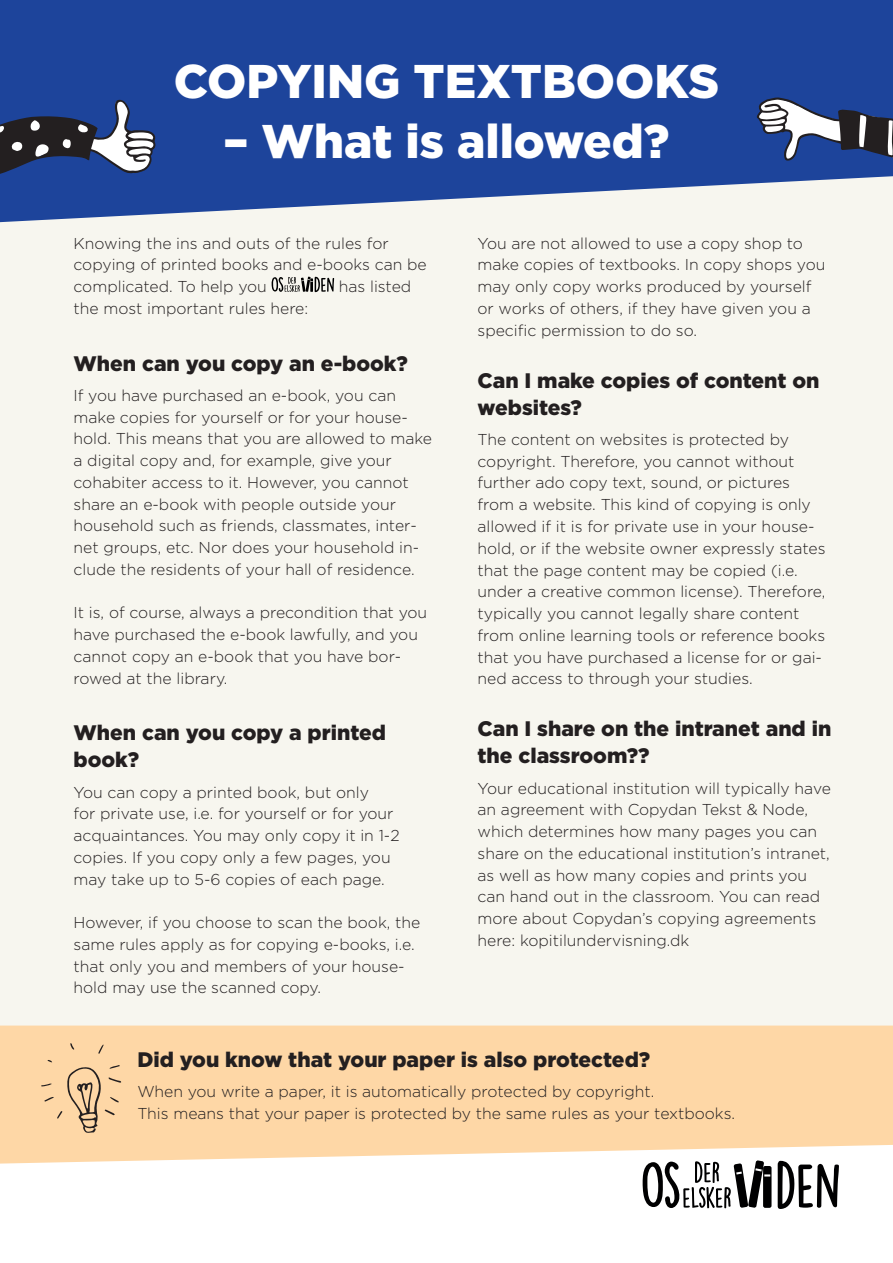
<style>
.page{position:relative;width:893px;height:1263px;background:#fff}
.page>*{position:absolute;margin:0;border:0;box-sizing:border-box;transform-origin:0 0}
.heading_1{font:900 47.25px "Gotham";color:#fff}
.MELLEM_1_linje{font:900 21px/27px "Gotham";color:#231f20}
.Afsnitsformat_1{font:900 21px/27px "Gotham";color:#231f20}
.brød{font:300 15.75px/21.8px "Gotham";color:#231f20}
</style>
<div class="page">
<div style="left:0;top:168px;width:893px;height:893px;background:#f7f6ef"></div>
<svg style="left:0;top:1025px;width:893px;height:138px;background:#fed9ab"></svg>
<svg style="left:272px;top:277px;width:62px;height:15px"></svg>
<hr style="left:310px;top:278px;width:3px;height:14px;background:#000">
<svg style="left:0;top:0;width:893px;height:222px;background:#3658a4"></svg>
<svg style="left:778px;top:1161px;width:61px;height:48px"></svg>
<svg style="left:643px;top:1160px;width:128px;height:48px"></svg>
<svg style="left:98px;top:1044px;width:6px;height:10px"></svg>
<svg style="left:70px;top:1043px;width:4px;height:7px"></svg>
<svg style="left:41px;top:1060px;width:80px;height:73px;background:#e7c498"></svg>
<svg style="left:0;top:100px;width:156px;height:86px;background:#425583"></svg>
<svg style="left:757px;top:97px;width:136px;height:66px"></svg>
<p class="heading_1" style="left:174px;top:49px;width:547px">COPYING TEXTBOOKS</p>
<p class="heading_1" style="left:224px;top:109px;width:447px">– What is allowed?</p>
<p class="brød" style="left:74px;top:232px;width:355px">Knowing the ins and outs of the rules for copying of printed books and e-books can be complicated. To help you</p>
<p class="brød" style="left:339px;top:275px;width:74px">has listed</p>
<p class="brød" style="left:74px;top:297px;width:236px">the most important rules here:</p>
<p class="MELLEM_1_linje" style="left:74px;top:349px;width:336px">When can you copy an e-book?</p>
<p class="brød" style="left:74px;top:384px;width:360px">If you have purchased an e-book, you can make copies for yourself or for your house&shy;hold. This means that you are allowed to make a digital copy and, for example, give your cohabiter access to it. However, you cannot share an e-book with people outside your household such as friends, classmates, inter&shy;net groups, etc. Nor does your household in&shy;clude the residents of your hall of residence.</p>
<p class="brød" style="left:74px;top:601px;width:355px">It is, of course, always a precondition that you have purchased the e-book lawfully, and you cannot copy an e-book that you have bor&shy;rowed at the library.</p>
<p class="MELLEM_1_linje" style="left:74px;top:719px;width:314px">When can you copy a printed book?</p>
<p class="brød" style="left:74px;top:781px;width:328px">You can copy a printed book, but only<br>for private use, i.e. for yourself or for your acquaintances. You may only copy it in 1-2 copies. If you copy only a few pages, you may take up to 5-6 copies of each page.</p>
<p class="brød" style="left:74px;top:911px;width:348px">However, if you choose to scan the book, the same rules apply as for copying e-books, i.e. that only you and members of your house&shy;hold may use the scanned copy.</p>
<p class="brød" style="left:477px;top:232px;width:349px">You are not allowed to use a copy shop to make copies of textbooks. In copy shops you may only copy works produced by yourself or works of others, if they have given you a specific permission to do so.</p>
<p class="Afsnitsformat_1" style="left:477px;top:367px;width:343px">Can I make copies of content on websites?</p>
<p class="brød" style="left:477px;top:428px;width:350px">The content on websites is protected by copyright. Therefore, you cannot without further ado copy text, sound, or pictures from a website. This kind of copying is only allowed if it is for private use in your house&shy;hold, or if the website owner expressly states that the page content may be copied (i.e. under a creative common license). Therefore, typically you cannot legally share content from online learning tools or reference books that you have purchased a license for or gai&shy;ned access to through your studies.</p>
<p class="Afsnitsformat_1" style="left:477px;top:715px;width:355px">Can I share on the intranet and in the classroom??</p>
<p class="brød" style="left:477px;top:777px;width:355px">Your educational institution will typically have an agreement with Copydan Tekst &amp; Node, which determines how many pages you can share on the educational institution’s intranet, as well as how many copies and prints you can hand out in the classroom. You can read more about Copydan’s copying agreements here: kopitilundervisning.dk</p>
<p class="MELLEM_1_linje" style="left:137px;top:1046px;width:514px">Did you know that your paper is also protected?</p>
<p class="brød" style="left:137px;top:1080px;width:519px">When you write a paper, it is automatically protected by copyright.</p>
<p class="brød" style="left:137px;top:1102px;width:599px">This means that your paper is protected by the same rules as your textbooks.</p>
</div>
